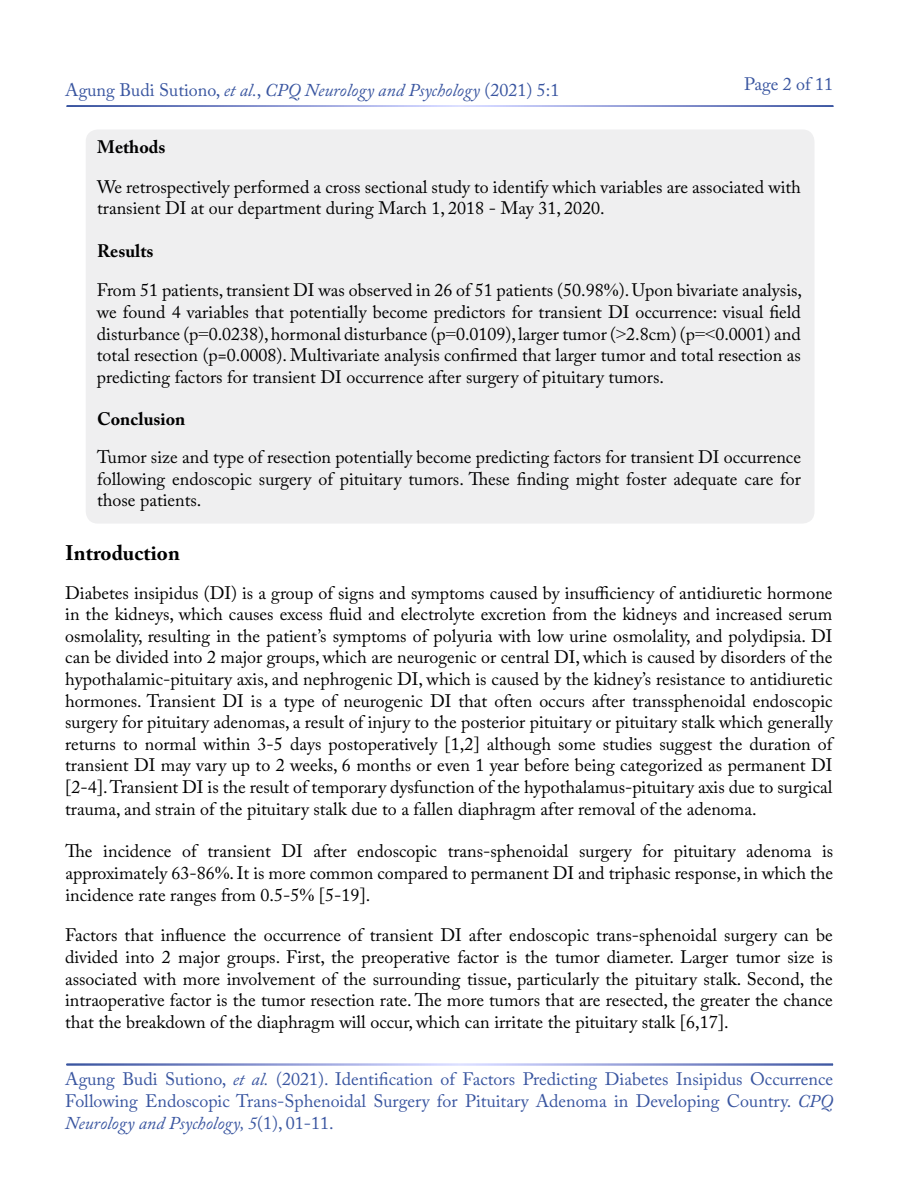
<style>
.page{position:relative;width:900px;height:1200px;background:#fff}
.page>*{position:absolute;margin:0;border:0;box-sizing:border-box;transform-origin:0 0}
.t1{font:700 21px "Adobe Caslon Pro";color:#000}
.t2{font:18px/21.6px "Adobe Caslon Pro";color:#000;text-align:justify}
.t3{font:18px/21.6px "Adobe Caslon Pro";color:#3955a0;text-align:justify}
.t4{font:italic 18px "Adobe Caslon Pro";color:#3955a0}
.t5{font:700 18px "Adobe Caslon Pro";color:#000}
.s1{font-style:normal}
.s2{font-family:"Times New Roman"}
.s3{font-style:italic}
</style>
<div class="page">
<div style="left:86px;top:129px;width:729px;height:395px;background:#efeff0;border-radius:12px"></div>
<p class="t4" style="left:65px;top:79px;width:496px"><span class="s1">Agung Budi Sutiono,</span> et al.<span class="s1">,</span> CPQ Neurology and Psychology <span class="s1">(2021) 5:1</span></p>
<p class="t3" style="left:744px;top:73px;width:91px">Page 2 of 11</p>
<p class="t5" style="left:97px;top:137px;width:70px">Methods</p>
<p class="t2" style="left:97px;top:176px;width:705px">We retrospectively performed a cross sectional study to identify which variables are associated with transient DI at our department during March 1, 2018 - May 31, 2020.</p>
<p class="t5" style="left:97px;top:240px;width:58px">Results</p>
<p class="t2" style="left:97px;top:279px;width:707px">From 51 patients, transient DI was observed in 26 of 51 patients (50.98<span class="s2">%</span>). Upon bivariate analysis, we found 4 variables that potentially become predictors for transient DI occurrence: visual field disturbance (p<span class="s2">=</span>0.0238), hormonal disturbance (p<span class="s2">=</span>0.0109), larger tumor (<span class="s2">&gt;</span>2.8cm) (p<span class="s2">=&lt;</span>0.0001) and total resection (p=0.0008). Multivariate analysis confirmed that larger tumor and total resection as predicting factors for transient DI occurrence after surgery of pituitary tumors.</p>
<p class="t5" style="left:97px;top:408px;width:90px">Conclusion</p>
<p class="t2" style="left:97px;top:446px;width:705px">Tumor size and type of resection potentially become predicting factors for transient DI occurrence following endoscopic surgery of pituitary tumors. These finding might foster adequate care for those patients.</p>
<p class="t1" style="left:65px;top:541px;width:116px">Introduction</p>
<p class="t2" style="left:65px;top:582px;width:769px">Diabetes insipidus (DI) is a group of signs and symptoms caused by insufficiency of antidiuretic hormone in the kidneys, which causes excess fluid and electrolyte excretion from the kidneys and increased serum osmolality, resulting in the patient’s symptoms of polyuria with low urine osmolality, and polydipsia. DI can be divided into 2 major groups, which are neurogenic or central DI, which is caused by disorders of the hypothalamic-pituitary axis, and nephrogenic DI, which is caused by the kidney’s resistance to antidiuretic hormones. Transient DI is a type of neurogenic DI that often occurs after transsphenoidal endoscopic surgery for pituitary adenomas, a result of injury to the posterior pituitary or pituitary stalk which generally returns to normal within 3-5 days postoperatively [1,2] although some studies suggest the duration of transient DI may vary up to 2 weeks, 6 months or even 1 year before being categorized as permanent DI [2-4]. Transient DI is the result of temporary dysfunction of the hypothalamus-pituitary axis due to surgical trauma, and strain of the pituitary stalk due to a fallen diaphragm after removal of the adenoma.</p>
<p class="t2" style="left:66px;top:840px;width:769px">The incidence of transient DI after endoscopic trans-sphenoidal surgery for pituitary adenoma is approximately 63-86<span class="s2">%</span>. It is more common compared to permanent DI and triphasic response, in which the incidence rate ranges from 0.5-5<span class="s2">%</span> [5-19].</p>
<p class="t2" style="left:65px;top:924px;width:769px">Factors that influence the occurrence of transient DI after endoscopic trans-sphenoidal surgery can be divided into 2 major groups. First, the preoperative factor is the tumor diameter. Larger tumor size is associated with more involvement of the surrounding tissue, particularly the pituitary stalk. Second, the intraoperative factor is the tumor resection rate. The more tumors that are resected, the greater the chance that the breakdown of the diaphragm will occur, which can irritate the pituitary stalk [6,17].</p>
<p class="t3" style="left:65px;top:1068px;width:769px">Agung Budi Sutiono, <span class="s3">et al.</span> (2021). Identification of Factors Predicting Diabetes Insipidus Occurrence Following Endoscopic Trans-Sphenoidal Surgery for Pituitary Adenoma in Developing Country. <span class="s3">CPQ Neurology and Psychology, 5</span>(1), 01-11.</p>
</div>
